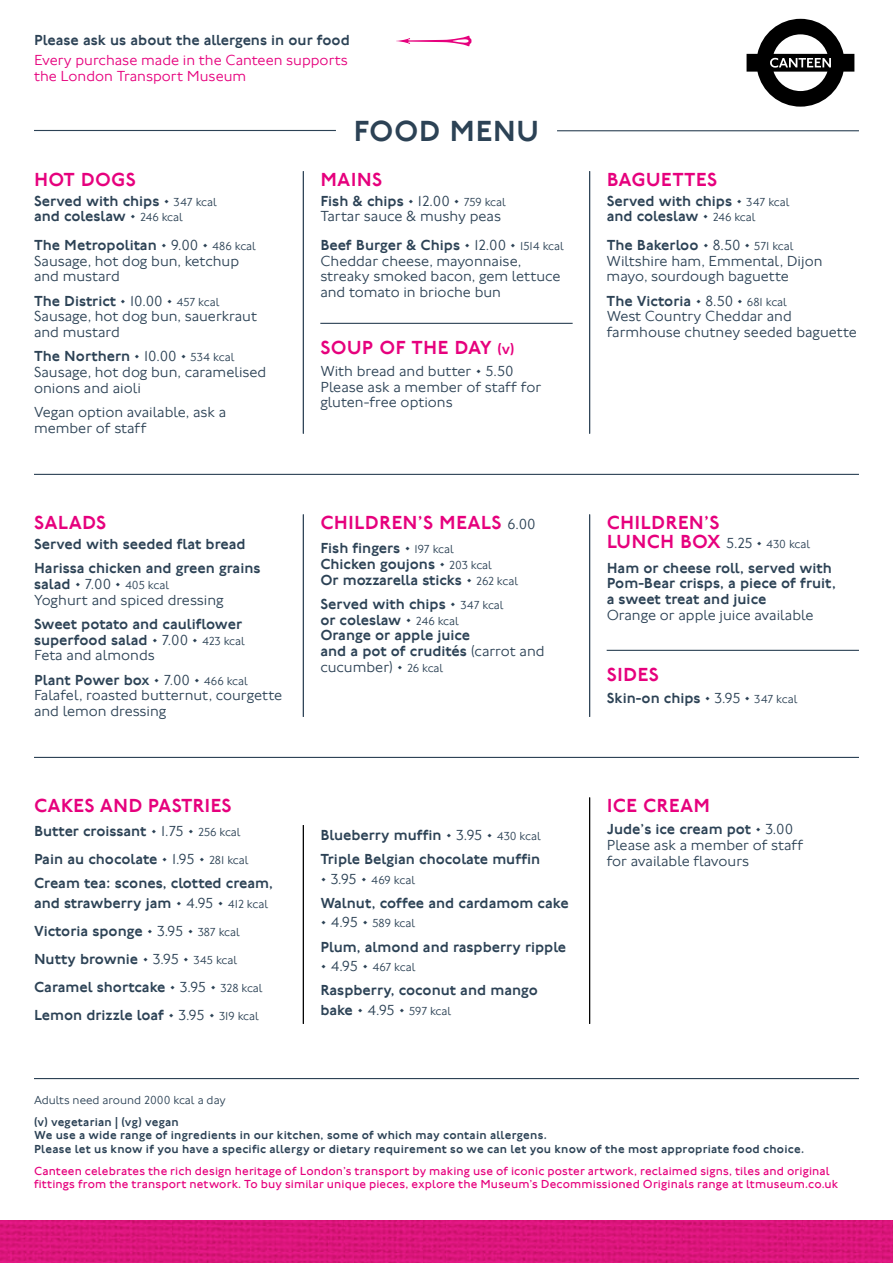
<style>
.page{position:relative;width:893px;height:1263px;background:#fff}
.page>*{position:absolute;margin:0;border:0;box-sizing:border-box;transform-origin:0 0}
.t1{font:500 30px "Johnston 100";letter-spacing:.01em;color:#2c4255}
.t2{font:500 19.5px/19.5px "Johnston 100";letter-spacing:.01em;color:#e6007d}
.t3{font:500 15px/15.8px "Johnston 100";color:#2c4255}
.t4{font:300 15px/15.8px "Johnston 100";color:#2c4255}
.t5{font:300 15px/15.8px "Johnston 100";color:#e6007d}
.t6{font:12px/13.5px "Johnston 100";letter-spacing:.01em;color:#e6007d}
.t7{font:500 12px/13.5px "Johnston 100";letter-spacing:.02em;color:#2c4255}
.t8{font:300 12px "Johnston 100";color:#2c4255}
.s1{font-weight:300}
.s2{font-weight:300;font-size:12px}
.s3{font-weight:500}
.s4{font-size:12px}
.s5{font-weight:500;font-size:15px}
.s6{font-size:15px}
.s7{font-weight:300;font-size:15px;color:#2c4255}
.s8{font-weight:300;font-size:12px;color:#2c4255}
</style>
<div class="page">
<svg style="left:0;top:1220px;width:446px;height:43px;background:#d9157a"></svg>
<img style="left:446px;top:1220px;width:447px;height:43px">
<hr style="left:34px;top:130px;width:302px;height:1px;background:#2c4255">
<hr style="left:557px;top:130px;width:302px;height:1px;background:#2c4255">
<hr style="left:320px;top:323px;width:253px;height:1px;background:#2c4255">
<hr style="left:303px;top:171px;width:1px;height:263px;background:#2c4255">
<hr style="left:589px;top:171px;width:1px;height:263px;background:#2c4255">
<svg style="left:396px;top:35px;width:76px;height:12px"></svg>
<svg style="left:746px;top:19px;width:108px;height:88px"></svg>
<hr style="left:34px;top:1078px;width:825px;height:1px;background:#2c4255">
<hr style="left:34px;top:474px;width:825px;height:1px;background:#2c4255">
<hr style="left:34px;top:757px;width:825px;height:1px;background:#2c4255">
<hr style="left:607px;top:650px;width:252px;height:1px;background:#2c4255">
<hr style="left:303px;top:514px;width:1px;height:203px;background:#2c4255">
<hr style="left:589px;top:514px;width:1px;height:203px;background:#2c4255">
<hr style="left:303px;top:825px;width:1px;height:199px;background:#000">
<hr style="left:589px;top:797px;width:1px;height:227px;background:#000">
<p class="t3" style="left:34px;top:33px;width:317px">Please ask us about the allergens in our food</p>
<p class="t5" style="left:34px;top:53px;width:315px">Every purchase made in the Canteen supports the London Transport Museum</p>
<h2 class="t2" style="left:34px;top:170px;width:103px">HOT DOGS</h2>
<p class="t3" style="left:34px;top:193px;width:184px">Served with chips <span class="s1">•</span> <span class="s2">347 kcal </span>and coleslaw <span class="s1">•</span> <span class="s2">246 kcal</span></p>
<p class="t4" style="left:34px;top:237px;width:224px"><span class="s3">The Metropolitan</span> • 9.00 • <span class="s4">486 kcal<br></span>Sausage, hot dog bun, ketchup and mustard</p>
<p class="t4" style="left:34px;top:293px;width:225px"><span class="s3">The District</span> • 10.00 • <span class="s4">457 kcal<br></span>Sausage, hot dog bun, sauerkraut and mustard</p>
<p class="t4" style="left:34px;top:349px;width:234px"><span class="s3">The Northern</span> • 10.00 • <span class="s4">534 kcal<br></span>Sausage, hot dog bun, caramelised onions and aioli</p>
<p class="t4" style="left:34px;top:405px;width:194px">Vegan option available, ask a member of staff</p>
<h2 class="t2" style="left:34px;top:513px;width:74px">SALADS</h2>
<p class="t3" style="left:34px;top:532px;width:228px;line-height:24.3px">Served with seeded flat bread<br>Harissa chicken and green grains</p>
<p class="t8" style="left:34px;top:578px;width:137px"><span class="s5">salad</span> <span class="s6">• 7.00 •</span> 405 kcal</p>
<p class="t4" style="left:34px;top:592px;width:191px">Yoghurt and spiced dressing</p>
<p class="t3" style="left:34px;top:616px;width:212px">Sweet potato and cauliflower superfood salad <span class="s1">• 7.00 •</span> <span class="s2">423 kcal<br></span><span class="s1">Feta and almonds</span></p>
<p class="t4" style="left:34px;top:672px;width:250px"><span class="s3">Plant Power box</span> • 7.00 • <span class="s4">466 kcal<br></span>Falafel, roasted butternut, courgette and lemon dressing</p>
<h2 class="t2" style="left:34px;top:796px;width:199px">CAKES AND PASTRIES</h2>
<p class="t3" style="left:34px;top:817px;width:216px;line-height:28px">Butter croissant <span class="s1">• 1.75 •</span> <span class="s2">256 kcal<br></span>Pain au chocolate <span class="s1">• 1.95 •</span> <span class="s2">281 kcal</span></p>
<p class="t3" style="left:34px;top:874px;width:240px;line-height:19.5px">Cream tea: scones, clotted cream, and strawberry jam <span class="s1">• 4.95 •</span> <span class="s2">412 kcal</span></p>
<p class="t3" style="left:34px;top:917px;width:230px;line-height:28px">Victoria sponge <span class="s1">• 3.95 •</span> <span class="s2">387 kcal<br></span>Nutty brownie <span class="s1">• 3.95 •</span> <span class="s2">345 kcal<br></span>Caramel shortcake <span class="s1">• 3.95 •</span> <span class="s2">328 kcal<br></span>Lemon drizzle loaf <span class="s1">• 3.95 •</span> <span class="s2">319 kcal</span></p>
<h1 class="t1" style="left:354px;top:114px;width:187px">FOOD MENU</h1>
<h2 class="t2" style="left:320px;top:170px;width:63px">MAINS</h2>
<p class="t4" style="left:320px;top:193px;width:187px"><span class="s3">Fish &amp; chips</span> • 12.00 • <span class="s4">759 kcal<br></span>Tartar sauce &amp; mushy peas</p>
<p class="t4" style="left:320px;top:237px;width:245px"><span class="s3">Beef Burger &amp; Chips</span> • 12.00 • <span class="s4">1514 kcal<br></span>Cheddar cheese, mayonnaise, streaky smoked bacon, gem lettuce and tomato in brioche bun</p>
<h2 class="t2" style="left:320px;top:338px;width:195px">SOUP OF THE DAY <span class="s6">(v)</span></h2>
<p class="t4" style="left:320px;top:363px;width:222px">With bread and butter <span class="s3">•</span> 5.50<br>Please ask a member of staff for gluten-free options</p>
<h2 class="t2" style="left:607px;top:170px;width:112px">BAGUETTES</h2>
<p class="t3" style="left:607px;top:193px;width:184px">Served with chips <span class="s1">•</span> <span class="s2">347 kcal </span>and coleslaw <span class="s1">•</span> <span class="s2">246 kcal</span></p>
<p class="t4" style="left:607px;top:237px;width:217px"><span class="s3">The Bakerloo</span> • 8.50 • <span class="s4">571 kcal<br></span>Wiltshire ham, Emmental, Dijon mayo, sourdough baguette</p>
<p class="t4" style="left:607px;top:293px;width:252px"><span class="s3">The Victoria</span> • 8.50 • <span class="s4">681 kcal<br></span>West Country Cheddar and farmhouse chutney seeded baguette</p>
<h2 class="t2" style="left:320px;top:513px;width:217px">CHILDREN’S MEALS <span class="s7">6.00</span></h2>
<p class="t3" style="left:320px;top:540px;width:199px">Fish fingers <span class="s1">•</span> <span class="s2">197 kcal<br></span>Chicken goujons <span class="s1">•</span> <span class="s2">203 kcal<br></span>Or mozzarella sticks <span class="s1">•</span> <span class="s2">262 kcal</span></p>
<p class="t3" style="left:320px;top:596px;width:226px">Served with chips • <span class="s2">347 kcal<br></span>or coleslaw • <span class="s2">246 kcal<br></span>Orange or apple juice<br>and a pot of crudités <span class="s1">(carrot and cucumber) •</span> <span class="s2">26 kcal</span></p>
<p class="t3" style="left:320px;top:823px;width:222px;line-height:24.3px">Blueberry muffin <span class="s1">• 3.95 •</span> <span class="s2">430 kcal<br></span>Triple Belgian chocolate muffin</p>
<p class="t8" style="left:320px;top:873px;width:96px"><span class="s6">• 3.95 •</span> 469 kcal</p>
<p class="t3" style="left:320px;top:895px;width:250px">Walnut, coffee and cardamom cake</p>
<p class="t8" style="left:320px;top:917px;width:96px"><span class="s6">• 4.95 •</span> 589 kcal</p>
<p class="t3" style="left:320px;top:939px;width:247px">Plum, almond and raspberry ripple</p>
<p class="t8" style="left:320px;top:961px;width:97px"><span class="s6">• 4.95 •</span> 467 kcal</p>
<p class="t3" style="left:320px;top:983px;width:219px">Raspberry, coconut and mango</p>
<p class="t8" style="left:320px;top:1004px;width:132px"><span class="s5">bake</span> <span class="s6">• 4.95 •</span> 597 kcal</p>
<h2 class="t2" style="left:607px;top:513px;width:205px">CHILDREN’S<br>LUNCH BOX <span class="s7">5.25 •</span> <span class="s8">430 kcal</span></h2>
<p class="t3" style="left:607px;top:560px;width:231px">Ham or cheese roll, served with<br>Pom-Bear crisps, a piece of fruit, a sweet treat and juice</p>
<p class="t4" style="left:607px;top:607px;width:208px">Orange or apple juice available</p>
<h2 class="t2" style="left:607px;top:665px;width:54px">SIDES</h2>
<p class="t3" style="left:607px;top:690px;width:192px">Skin-on chips <span class="s1">• 3.95 •</span> <span class="s2">347 kcal</span></p>
<h2 class="t2" style="left:607px;top:796px;width:105px">ICE CREAM</h2>
<p class="t4" style="left:607px;top:821px;width:198px"><span class="s3">Jude’s ice cream pot</span> • 3.00<br>Please ask a member of staff for available flavours</p>
<p class="t8" style="left:34px;top:1093px;width:193px">Adults need around 2000 kcal a day</p>
<p class="t7" style="left:34px;top:1115px;width:772px">(v) vegetarian | (vg) vegan<br>We use a wide range of ingredients in our kitchen, some of which may contain allergens.<br>Please let us know if you have a specific allergy or dietary requirement so we can let you know of the most appropriate food choice.</p>
<p class="t6" style="left:34px;top:1164px;width:806px">Canteen celebrates the rich design heritage of London’s transport by making use of iconic poster artwork, reclaimed signs, tiles and original fittings from the transport network. To buy similar unique pieces, explore the Museum’s Decommissioned Originals range at ltmuseum.co.uk</p>
</div>
